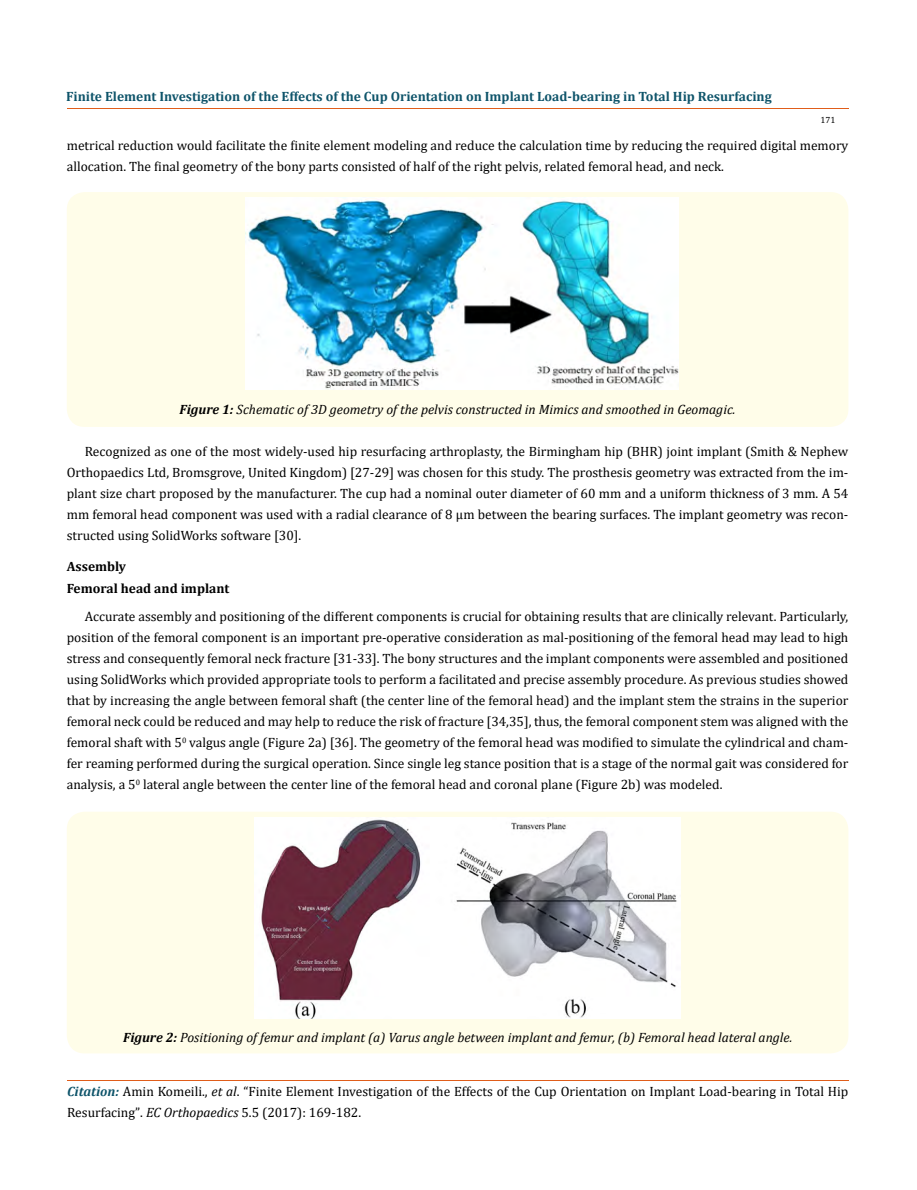
<style>
.page{position:relative;width:917px;height:1190px;background:#fff}
.page>*{position:absolute;margin:0;border:0;box-sizing:border-box;transform-origin:0 0}
.t1{font:13.5px/21px "Cambria";color:#000}
.t2{font:italic 13.5px "Cambria";color:#000}
.t3{font:700 13.5px "Cambria";color:#0e546a}
.t4{font:700 13.5px/21.9px "Cambria";color:#000}
.t5{font:9px "Cambria";color:#000}
.s1{font-weight:700}
.s2{font-weight:700;font-style:italic;color:#0e546a}
.s3{font-style:italic}
.s4{font-size:13.35px}
</style>
<div class="page">
<hr style="left:67px;top:1080px;width:781px;height:1px;background:#e05d1a">
<div style="left:67px;top:192px;width:781px;height:235px;background:#fffde9;border-radius:18px"></div>
<img style="left:245px;top:198px;width:433px;height:191px">
<div style="left:67px;top:811px;width:781px;height:242px;background:#fffde9;border-radius:18px"></div>
<img style="left:254px;top:817px;width:427px;height:201px">
<p class="t3" style="left:66px;top:87px;width:707px">Finite Element Investigation of the Effects of the Cup Orientation on Implant Load-bearing in Total Hip Resurfacing</p>
<p class="t5" style="left:820px;top:114px;width:16px">171</p>
<p class="t1" style="left:67px;top:135px;width:783px">metrical reduction would facilitate the finite element modeling and reduce the calculation time by reducing the required digital memory allocation. The final geometry of the bony parts consisted of half of the right pelvis, related femoral head, and neck.</p>
<p class="t2" style="left:180px;top:400px;width:557px"><span class="s1">Figure 1:</span> Schematic of 3D geometry of the pelvis constructed in Mimics and smoothed in Geomagic.</p>
<p class="t1" style="left:67px;top:441px;width:783px;text-align:justify;text-indent:18px">Recognized as one of the most widely-used hip resurfacing arthroplasty, the Birmingham hip (BHR) joint implant (Smith &amp; Nephew Orthopaedics Ltd, Bromsgrove, United Kingdom) [27-29] was chosen for this study. The prosthesis geometry was extracted from the im&shy;plant size chart proposed by the manufacturer. The cup had a nominal outer diameter of 60 mm and a uniform thickness of 3 mm. A 54 mm femoral head component was used with a radial clearance of 8 μm between the bearing surfaces. The implant geometry was recon&shy;structed using SolidWorks software [30].</p>
<p class="t4" style="left:67px;top:554px;width:164px">Assembly<br>Femoral head and implant</p>
<p class="t1" style="left:67px;top:606px;width:783px;text-align:justify;text-indent:18px">Accurate assembly and positioning of the different components is crucial for obtaining results that are clinically relevant. Particularly, position of the femoral component is an important pre-operative consideration as mal-positioning of the femoral head may lead to high stress and consequently femoral neck fracture [31-33]. The bony structures and the implant components were assembled and positioned using SolidWorks which provided appropriate tools to perform a facilitated and precise assembly procedure. As previous studies showed that by increasing the angle between femoral shaft (the center line of the femoral head) and the implant stem the strains in the superior femoral neck could be reduced and may help to reduce the risk of fracture [34,35], thus, the femoral component stem was aligned with the femoral shaft with 5<sup>0</sup> valgus angle (Figure 2a) [36]. The geometry of the femoral head was modified to simulate the cylindrical and cham&shy;fer reaming performed during the surgical operation. Since single leg stance position that is a stage of the normal gait was considered for analysis, a 5<sup>0</sup> lateral angle between the center line of the femoral head and coronal plane (Figure 2b) was modeled.</p>
<p class="t2" style="left:123px;top:1027px;width:670px"><span class="s1">Figure 2:</span> Positioning of femur and implant (a) Varus angle between implant and femur, (b) Femoral head lateral angle.</p>
<p class="t1" style="left:67px;top:1080px;width:782px"><span class="s2">Citation:</span> Amin Komeili., <span class="s3">et al</span>. “Finite Element Investigation of the Effects of the Cup Orientation on Implant Load-bearing in Total Hip<br>Resurfacing”<span class="s4">.</span> <span class="s3">EC Orthopaedics</span> <span class="s4">5</span>.5 (2017): 169-182.</p>
</div>
